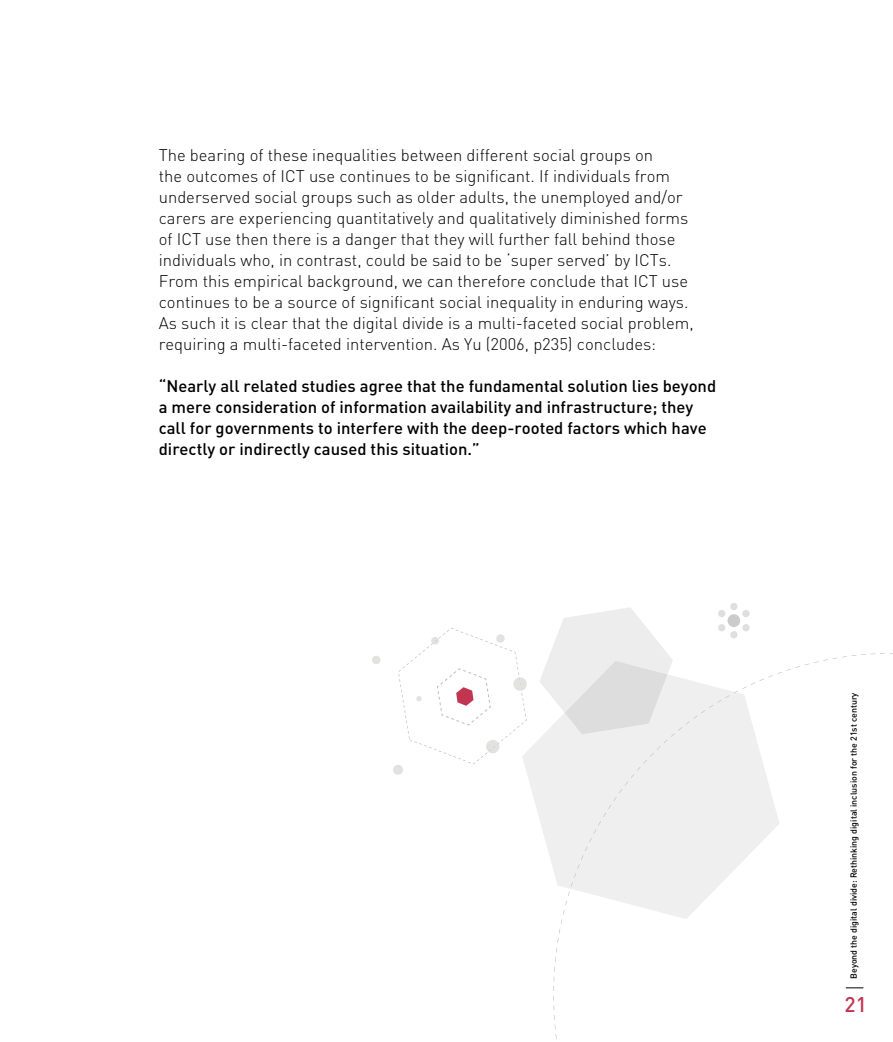
<style>
.page{position:relative;width:893px;height:1042px;background:#fff}
.page>*{position:absolute;margin:0;border:0;box-sizing:border-box;transform-origin:0 0}
.t1{font:500 21px "DIN";color:#c23550}
.t2{font:300 16.62px/21px "DIN";color:#000}
.t3{font:500 16.62px/21px "DIN";color:#000}
.t4{font:500 8.75px "DIN";color:#000}
</style>
<div class="page">
<svg style="left:528px;top:734px;width:25px;height:133px;fill:#efefef"></svg>
<svg style="left:540px;top:607px;width:127px;height:127px"></svg>
<svg style="left:372px;top:656px;width:9px;height:8px"></svg>
<svg style="left:393px;top:628px;width:135px;height:147px"></svg>
<svg style="left:553px;top:653px;width:340px;height:386px"></svg>
<div style="left:727px;top:614px;width:13px;height:13px;background:#cbcbca;border-radius:50%"></div>
<div style="left:730px;top:603px;width:7px;height:7px;background:#dfdfdf;border-radius:50%"></div>
<svg style="left:718px;top:610px;width:7px;height:22px"></svg>
<div style="left:730px;top:631px;width:7px;height:7px;background:#dfdfdf;border-radius:50%"></div>
<svg style="left:742px;top:610px;width:8px;height:21px"></svg>
<p class="t2" style="left:159px;top:146px;width:536px">The bearing of these inequalities between different social groups on<br>the outcomes of ICT use continues to be significant. If individuals from underserved social groups such as older adults, the unemployed and/or carers are experiencing quantitatively and qualitatively diminished forms of ICT use then there is a danger that they will further fall behind those individuals who, in contrast, could be said to be ‘super served’ by ICTs.<br>From this empirical background, we can therefore conclude that ICT use continues to be a source of significant social inequality in enduring ways.<br>As such it is clear that the digital divide is a multi-faceted social problem, requiring a multi-faceted intervention. As Yu (2006, p235) concludes:</p>
<p class="t3" style="left:159px;top:377px;width:559px">“Nearly all related studies agree that the fundamental solution lies beyond a mere consideration of information availability and infrastructure; they call for governments to interfere with the deep-rooted factors which have directly or indirectly caused this situation.”</p>
<p class="t4" style="left:850px;top:979px;width:288px;rotate:-90deg">Beyond the digital divide: Rethinking digital inclusion for the 21st century</p>
<p class="t1" style="left:845px;top:997px;width:24px">21</p>
</div>
